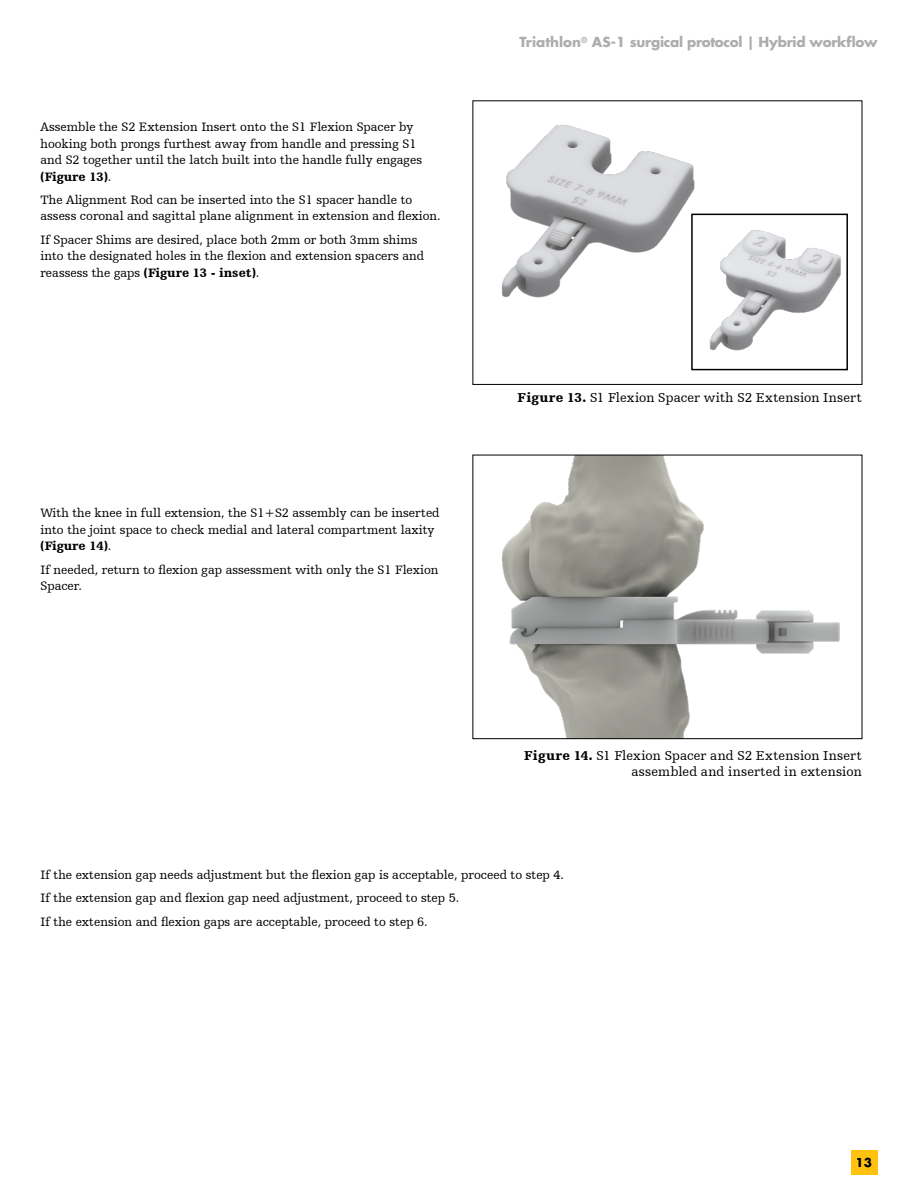
<style>
.page{position:relative;width:918px;height:1188px;background:#fff}
.page>*{position:absolute;margin:0;border:0;box-sizing:border-box;transform-origin:0 0}
.t1{font:13.5px/16.2px "Humanist Slabserif 712 BT";letter-spacing:.01em;color:#000;text-align:right}
.t2{font:700 13.5px "Futura For Stryker";letter-spacing:-.02em;color:#abaead}
.t3{font:12.75px/16.5px "Humanist Slabserif 712 BT";color:#000}
.t4{font:700 12px "Futura For Stryker";color:#000}
.s1{font-weight:900}
</style>
<div class="page">
<div style="left:852px;top:1151px;width:26px;height:24px;background:#ffc20e"></div>
<img style="left:502px;top:457px;width:338px;height:280px">
<img style="left:502px;top:124px;width:217px;height:174px">
<img style="left:694px;top:217px;width:147px;height:134px">
<div style="left:691px;top:214px;width:157px;height:156px;border:2px solid #000"></div>
<p class="t3" style="left:40px;top:118px;width:383px">Assemble the S2 Extension Insert onto the S1 Flexion Spacer by hooking both prongs furthest away from handle and pressing S1 and S2 together until the latch built into the handle fully engages <span class="s1">(Figure 13)</span>.</p>
<p class="t3" style="left:40px;top:191px;width:402px">The Alignment Rod can be inserted into the S1 spacer handle to assess coronal and sagittal plane alignment in extension and flexion.</p>
<p class="t3" style="left:40px;top:231px;width:385px">If Spacer Shims are desired, place both 2mm or both 3mm shims into the designated holes in the flexion and extension spacers and reassess the gaps <span class="s1">(Figure 13 - inset)</span>.</p>
<p class="t3" style="left:40px;top:505px;width:401px">With the knee in full extension, the S1+S2 assembly can be inserted into the joint space to check medial and lateral compartment laxity <span class="s1">(Figure 14)</span>.</p>
<p class="t3" style="left:40px;top:561px;width:400px">If needed, return to flexion gap assessment with only the S1 Flexion<br>Spacer.</p>
<p class="t2" style="left:519px;top:33px;width:360px">Triathlon<sup>®</sup> AS-1 surgical protocol | Hybrid workflow</p>
<p class="t1" style="left:518px;top:389px;width:346px"><span class="s1">Figure 13.</span> S1 Flexion Spacer with S2 Extension Insert</p>
<p class="t1" style="left:524px;top:747px;width:339px"><span class="s1">Figure 14.</span> S1 Flexion Spacer and S2 Extension Insert assembled and inserted in extension</p>
<p class="t3" style="left:40px;top:863px;width:525px;line-height:23.2px">If the extension gap needs adjustment but the flexion gap is acceptable, proceed to step 4.<br>If the extension gap and flexion gap need adjustment, proceed to step 5.<br>If the extension and flexion gaps are acceptable, proceed to step 6.</p>
<p class="t4" style="left:855px;top:1155px;width:18px">13</p>
</div>
